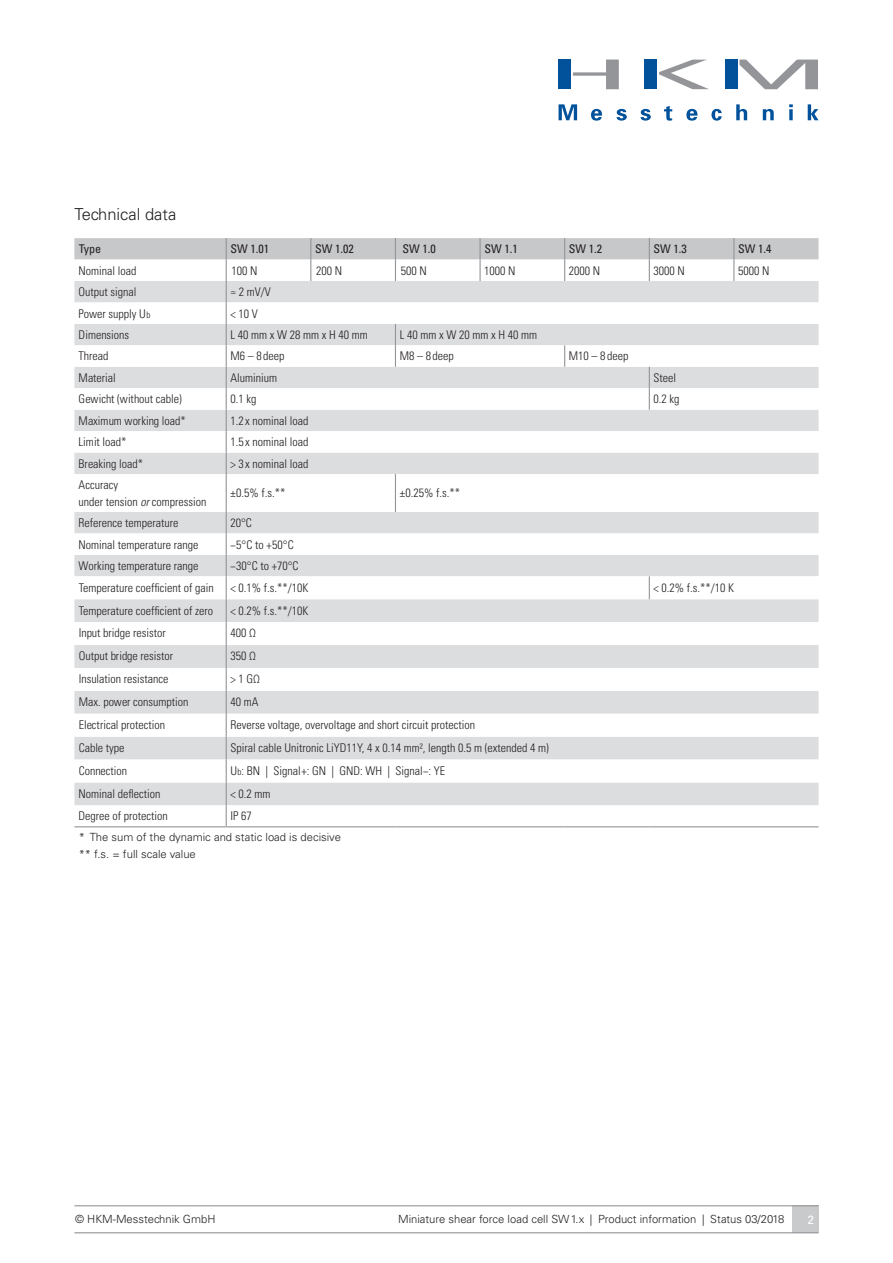
<style>
.page{position:relative;width:893px;height:1263px;background:#fff}
.page>*{position:absolute;margin:0;border:0;box-sizing:border-box;transform-origin:0 0}
.t1{font:300 16.5px "Univers LT Std";color:#231f20}
.t2{font:300 condensed 12px/16.5px "Univers LT Std";color:#231f20}
.t3{font:condensed 12px "Univers LT Std";color:#231f20}
.t4{font:12px "Univers LT Std";color:#fff}
.t5{font:300 11.25px/16.5px "Univers LT Std";color:#231f20}
.s1{font-size:9px}
.s2{font-style:italic}
</style>
<div class="page">
<svg style="left:559px;top:104px;width:18px;height:16px"></svg>
<svg style="left:591px;top:109px;width:11px;height:12px"></svg>
<svg style="left:617px;top:109px;width:10px;height:12px"></svg>
<svg style="left:641px;top:109px;width:10px;height:12px"></svg>
<svg style="left:664px;top:106px;width:8px;height:15px"></svg>
<svg style="left:686px;top:109px;width:11px;height:12px"></svg>
<svg style="left:711px;top:109px;width:11px;height:12px"></svg>
<svg style="left:736px;top:104px;width:11px;height:16px"></svg>
<svg style="left:763px;top:109px;width:11px;height:11px"></svg>
<svg style="left:789px;top:109px;width:4px;height:11px"></svg>
<svg style="left:789px;top:104px;width:4px;height:3px"></svg>
<svg style="left:808px;top:104px;width:11px;height:16px"></svg>
<div style="left:558px;top:60px;width:13px;height:29px;background:#01529b"></div>
<div style="left:644px;top:60px;width:13px;height:29px;background:#01529b"></div>
<div style="left:725px;top:60px;width:13px;height:29px;background:#01529b"></div>
<svg style="left:573px;top:60px;width:46px;height:29px"></svg>
<svg style="left:659px;top:60px;width:49px;height:29px"></svg>
<svg style="left:739px;top:60px;width:79px;height:29px"></svg>
<div style="left:792px;top:1206px;width:27px;height:27px;background:#c9cacc"></div>
<hr style="left:74px;top:1205px;width:745px;height:1px;background:#939598">
<hr style="left:74px;top:1232px;width:745px;height:1px;background:#939598">
<hr style="left:226px;top:474px;width:1px;height:38px;background:#939598">
<hr style="left:395px;top:474px;width:1px;height:38px;background:#939598">
<svg style="left:74px;top:512px;width:745px;height:316px"></svg>
<hr style="left:74px;top:826px;width:152px;height:1px;background:#939598">
<hr style="left:226px;top:826px;width:85px;height:1px;background:#939598">
<hr style="left:311px;top:826px;width:84px;height:1px;background:#939598">
<hr style="left:395px;top:826px;width:85px;height:1px;background:#939598">
<hr style="left:480px;top:826px;width:85px;height:1px;background:#939598">
<hr style="left:565px;top:826px;width:84px;height:1px;background:#939598">
<hr style="left:649px;top:826px;width:85px;height:1px;background:#939598">
<hr style="left:734px;top:826px;width:85px;height:1px;background:#939598">
<svg style="left:74px;top:238px;width:745px;height:236px"></svg>
<h1 class="t1" style="left:74px;top:205px;width:104px">Technical data</h1>
<p class="t3" style="left:79px;top:241px;width:24px">Type</p>
<p class="t3" style="left:230px;top:241px;width:40px">SW 1.01</p>
<p class="t3" style="left:315px;top:241px;width:40px">SW 1.02</p>
<p class="t3" style="left:402px;top:241px;width:35px">SW 1.0</p>
<p class="t3" style="left:484px;top:241px;width:35px">SW 1.1</p>
<p class="t3" style="left:569px;top:241px;width:35px">SW 1.2</p>
<p class="t3" style="left:654px;top:241px;width:35px">SW 1.3</p>
<p class="t3" style="left:738px;top:241px;width:35px">SW 1.4</p>
<p class="t2" style="left:79px;top:262px;width:59px">Nominal load</p>
<p class="t2" style="left:231px;top:262px;width:27px">100 N</p>
<p class="t2" style="left:316px;top:262px;width:27px">200 N</p>
<p class="t2" style="left:401px;top:262px;width:27px">500 N</p>
<p class="t2" style="left:484px;top:262px;width:33px">1000 N</p>
<p class="t2" style="left:569px;top:262px;width:33px">2000 N</p>
<p class="t2" style="left:654px;top:262px;width:33px">3000 N</p>
<p class="t2" style="left:738px;top:262px;width:33px">5000 N</p>
<p class="t2" style="left:79px;top:284px;width:59px">Output signal</p>
<p class="t2" style="left:230px;top:284px;width:42px">≈ 2 mV/V</p>
<p class="t2" style="left:79px;top:305px;width:73px">Power supply U<span class="s1">b</span></p>
<p class="t2" style="left:230px;top:305px;width:29px">&lt; 10 V</p>
<p class="t2" style="left:79px;top:326px;width:52px">Dimensions</p>
<p class="t2" style="left:230px;top:326px;width:139px">L 40 mm x W 28 mm x H 40 mm</p>
<p class="t2" style="left:400px;top:326px;width:139px">L 40 mm x W 20 mm x H 40 mm</p>
<p class="t2" style="left:79px;top:348px;width:31px">Thread</p>
<p class="t2" style="left:230px;top:348px;width:56px">M6 – 8 deep</p>
<p class="t2" style="left:400px;top:348px;width:56px">M8 – 8 deep</p>
<p class="t2" style="left:569px;top:348px;width:61px">M10 – 8 deep</p>
<p class="t2" style="left:79px;top:369px;width:39px">Material</p>
<p class="t2" style="left:230px;top:369px;width:48px">Aluminium</p>
<p class="t2" style="left:654px;top:369px;width:24px">Steel</p>
<p class="t2" style="left:79px;top:391px;width:105px">Gewicht (without cable)</p>
<p class="t2" style="left:230px;top:391px;width:27px">0.1 kg</p>
<p class="t2" style="left:654px;top:391px;width:27px">0.2 kg</p>
<p class="t2" style="left:79px;top:412px;width:109px">Maximum working load*</p>
<p class="t2" style="left:230px;top:412px;width:80px">1.2 x nominal load</p>
<p class="t2" style="left:79px;top:434px;width:49px">Limit load*</p>
<p class="t2" style="left:230px;top:434px;width:80px">1.5 x nominal load</p>
<p class="t2" style="left:79px;top:455px;width:66px">Breaking load*</p>
<p class="t2" style="left:230px;top:455px;width:80px">&gt; 3 x nominal load</p>
<p class="t2" style="left:79px;top:477px;width:129px">Accuracy<br>under tension <span class="s2">or</span> compression</p>
<p class="t2" style="left:230px;top:485px;width:57px">±0.5% f.s.**</p>
<p class="t2" style="left:400px;top:485px;width:62px">±0.25% f.s.**</p>
<p class="t2" style="left:79px;top:515px;width:101px">Reference temperature</p>
<p class="t2" style="left:230px;top:515px;width:23px">20°C</p>
<p class="t2" style="left:79px;top:536px;width:121px">Nominal temperature range</p>
<p class="t2" style="left:230px;top:536px;width:65px">−5°C to +50°C</p>
<p class="t2" style="left:79px;top:557px;width:121px">Working temperature range</p>
<p class="t2" style="left:230px;top:557px;width:70px">−30°C to +70°C</p>
<p class="t2" style="left:79px;top:580px;width:137px">Temperature coefficient of gain</p>
<p class="t2" style="left:230px;top:580px;width:79px">&lt; 0.1% f.s.**/10K</p>
<p class="t2" style="left:654px;top:580px;width:82px">&lt; 0.2% f.s.**/10 K</p>
<p class="t2" style="left:79px;top:602px;width:136px">Temperature coefficient of zero</p>
<p class="t2" style="left:230px;top:602px;width:79px">&lt; 0.2% f.s.**/10K</p>
<p class="t2" style="left:79px;top:625px;width:89px">Input bridge resistor</p>
<p class="t2" style="left:230px;top:625px;width:27px">400 Ω</p>
<p class="t2" style="left:79px;top:648px;width:96px">Output bridge resistor</p>
<p class="t2" style="left:230px;top:648px;width:27px">350 Ω</p>
<p class="t2" style="left:79px;top:670px;width:91px">Insulation resistance</p>
<p class="t2" style="left:230px;top:670px;width:31px">&gt; 1 GΩ</p>
<p class="t2" style="left:79px;top:693px;width:111px">Max. power consumption</p>
<p class="t2" style="left:230px;top:693px;width:29px">40 mA</p>
<p class="t2" style="left:79px;top:716px;width:88px">Electrical protection</p>
<p class="t2" style="left:230px;top:716px;width:246px">Reverse voltage, overvoltage and short circuit protection</p>
<p class="t2" style="left:79px;top:739px;width:47px">Cable type</p>
<p class="t2" style="left:230px;top:739px;width:320px">Spiral cable Unitronic LiYD11Y, 4 x 0.14 mm², length 0.5 m (extended 4 m)</p>
<p class="t2" style="left:79px;top:762px;width:50px">Connection</p>
<p class="t2" style="left:230px;top:762px;width:216px">U<span class="s1">b</span>: BN | Signal+: GN | GND: WH | Signal−: YE</p>
<p class="t2" style="left:79px;top:785px;width:83px">Nominal deflection</p>
<p class="t2" style="left:230px;top:785px;width:41px">&lt; 0.2 mm</p>
<p class="t2" style="left:79px;top:808px;width:91px">Degree of protection</p>
<p class="t2" style="left:230px;top:808px;width:23px">IP 67</p>
<p class="t5" style="left:79px;top:829px;width:264px">* The sum of the dynamic and static load is decisive ** f.s. = full scale value</p>
<p class="t5" style="left:75px;top:1210px;width:142px">© HKM-Messtechnik GmbH</p>
<p class="t5" style="left:398px;top:1210px;width:388px">Miniature shear force load cell SW1.x | Product information | Status 03/2018</p>
<p class="t4" style="left:808px;top:1212px;width:8px">2</p>
</div>
